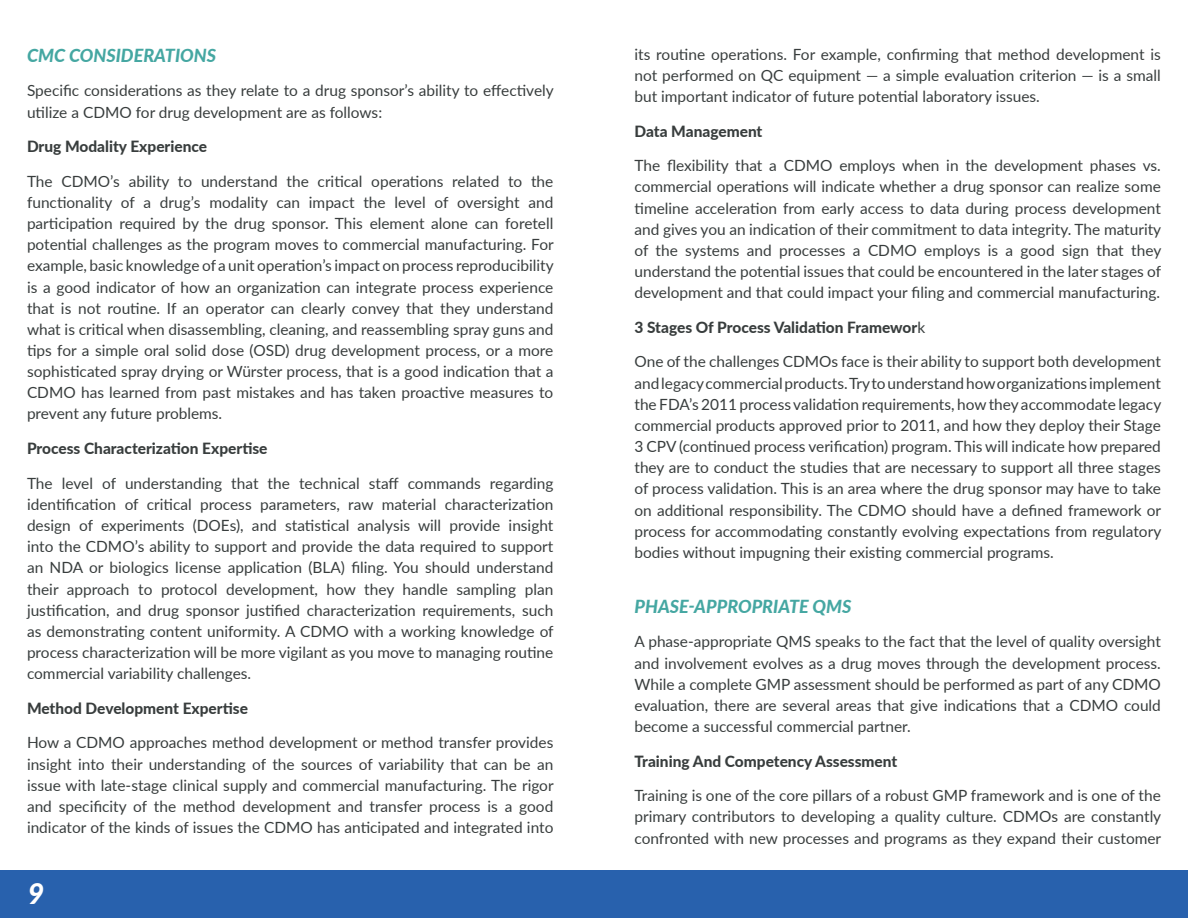
<style>
.page{position:relative;width:1188px;height:918px;background:#fff}
.page>*{position:absolute;margin:0;border:0;box-sizing:border-box;transform-origin:0 0}
.Page_Numbers{font:italic 800 28.5px "Lato";color:#fff}
.InText_Header{font:italic 800 18px "Lato";color:#45a7a2}
.Body{font:15.45px/21.1px "Lato";color:#383d3d;text-align:justify}
.Body-2{font:800 15.45px "Lato";color:#383d3d}
.s1{font-weight:400}
</style>
<div class="page">
<div style="left:0;top:870px;width:1188px;height:48px;background:#2861ad"></div>
<p class="InText_Header" style="left:27px;top:42px;width:191px">CMC CONSIDERATIONS</p>
<p class="Body" style="left:27px;top:80px;width:528px">Specific considerations as they relate to a drug sponsor’s ability to effectively utilize a CDMO for drug development are as follows:</p>
<p class="Body-2" style="left:27px;top:135px;width:182px">Drug Modality Experience</p>
<p class="Body" style="left:27px;top:170px;width:528px">The CDMO’s ability to understand the critical operations related to the functionality of a drug’s modality can impact the level of oversight and participation required by the drug sponsor. This element alone can foretell potential challenges as the program moves to commercial manufacturing. For example, basic knowledge of a unit operation’s impact on process reproducibility is a good indicator of how an organization can integrate process experience that is not routine. If an operator can clearly convey that they understand what is critical when disassembling, cleaning, and reassembling spray guns and tips for a simple oral solid dose (OSD) drug development process, or a more sophisticated spray drying or Würster process, that is a good indication that a CDMO has learned from past mistakes and has taken proactive measures to prevent any future problems.</p>
<p class="Body-2" style="left:27px;top:437px;width:242px">Process Characterization Expertise</p>
<p class="Body" style="left:27px;top:472px;width:528px">The level of understanding that the technical staff commands regarding identification of critical process parameters, raw material characterization design of experiments (DOEs), and statistical analysis will provide insight into the CDMO’s ability to support and provide the data required to support an NDA or biologics license application (BLA) filing. You should understand their approach to protocol development, how they handle sampling plan justification, and drug sponsor justified characterization requirements, such as demonstrating content uniformity. A CDMO with a working knowledge of process characterization will be more vigilant as you move to managing routine commercial variability challenges.</p>
<p class="Body-2" style="left:27px;top:697px;width:222px">Method Development Expertise</p>
<p class="Body" style="left:27px;top:732px;width:528px">How a CDMO approaches method development or method transfer provides insight into their understanding of the sources of variability that can be an issue with late-stage clinical supply and commercial manufacturing. The rigor and specificity of the method development and transfer process is a good indicator of the kinds of issues the CDMO has anticipated and integrated into</p>
<p class="Page_Numbers" style="left:28px;top:873px;width:18px">9</p>
<p class="Body" style="left:634px;top:43px;width:528px">its routine operations. For example, confirming that method development is not performed on QC equipment — a simple evaluation criterion — is a small but important indicator of future potential laboratory issues.</p>
<p class="Body-2" style="left:634px;top:120px;width:129px">Data Management</p>
<p class="Body" style="left:634px;top:154px;width:528px">The flexibility that a CDMO employs when in the development phases vs. commercial operations will indicate whether a drug sponsor can realize some timeline acceleration from early access to data during process development and gives you an indication of their commitment to data integrity. The maturity of the systems and processes a CDMO employs is a good sign that they understand the potential issues that could be encountered in the later stages of development and that could impact your filing and commercial manufacturing.</p>
<p class="Body-2" style="left:634px;top:316px;width:292px">3 Stages Of Process Validation Framewor<span class="s1">k</span></p>
<p class="Body" style="left:634px;top:351px;width:528px">One of the challenges CDMOs face is their ability to support both development and legacy commercial products. Try to understand how organizations implement the FDA’s 2011 process validation requirements, how they accommodate legacy commercial products approved prior to 2011, and how they deploy their Stage 3 CPV (continued process verification) program. This will indicate how prepared they are to conduct the studies that are necessary to support all three stages of process validation. This is an area where the drug sponsor may have to take on additional responsibility. The CDMO should have a defined framework or process for accommodating constantly evolving expectations from regulatory bodies without impugning their existing commercial programs.</p>
<p class="InText_Header" style="left:634px;top:593px;width:218px">PHASE-APPROPRIATE QMS</p>
<p class="Body" style="left:634px;top:631px;width:528px">A phase-appropriate QMS speaks to the fact that the level of quality oversight and involvement evolves as a drug moves through the development process.<br>While a complete GMP assessment should be performed as part of any CDMO evaluation, there are several areas that give indications that a CDMO could become a successful commercial partner.</p>
<p class="Body-2" style="left:634px;top:750px;width:264px">Training And Competency Assessment</p>
<p class="Body" style="left:634px;top:784px;width:528px">Training is one of the core pillars of a robust GMP framework and is one of the primary contributors to developing a quality culture. CDMOs are constantly confronted with new processes and programs as they expand their customer</p>
</div>
